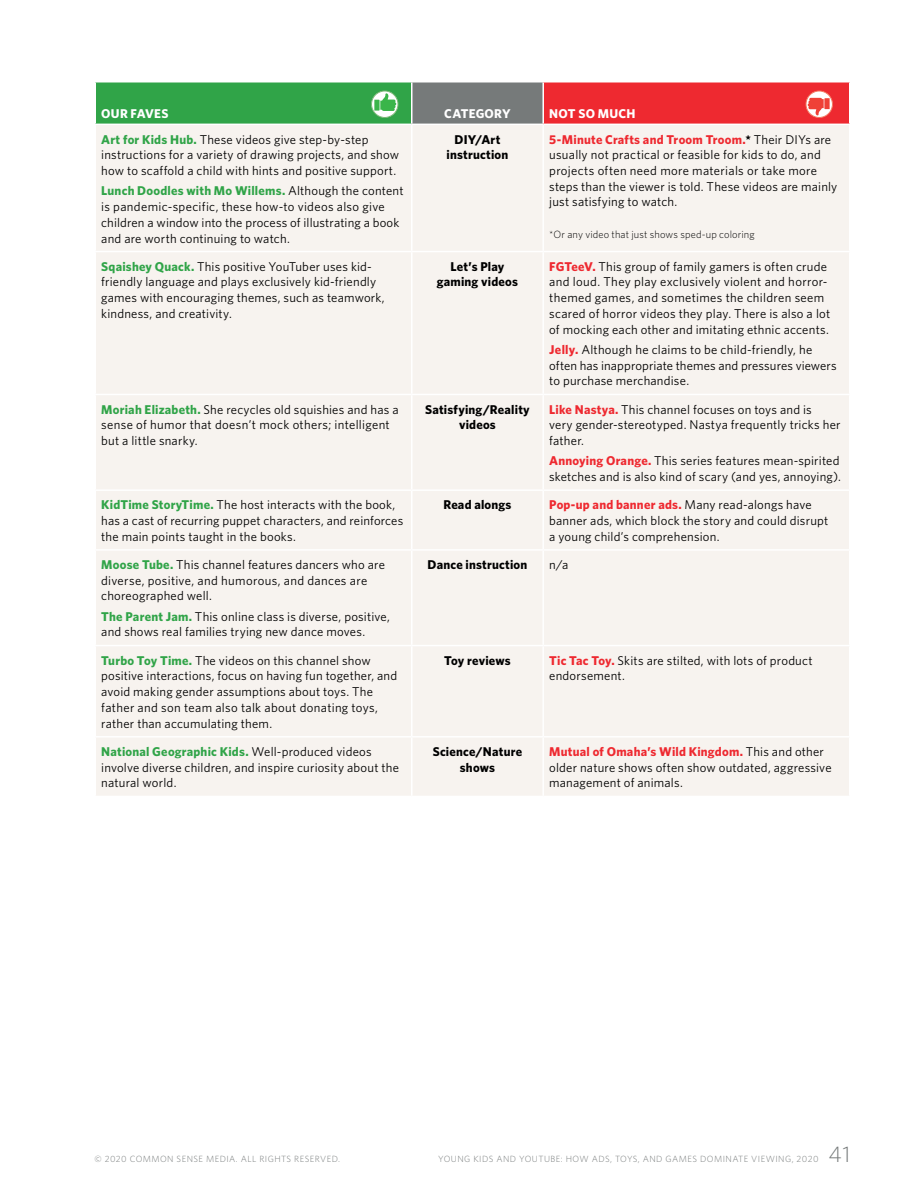
<style>
.page{position:relative;width:918px;height:1188px;background:#fff}
.page>*{position:absolute;margin:0;border:0;box-sizing:border-box;transform-origin:0 0}
.t1{font:300 22.5px "Whitney";color:#767a7a}
.t2{font:12.75px/15.8px "Whitney";letter-spacing:.015em;color:#000}
.t3{font:700 12.75px/15.8px "Whitney";letter-spacing:.015em;color:#000;text-align:center}
.t4{font:700 12.75px "Whitney";letter-spacing:.02em;color:#fff}
.t5{font:300 10.5px "Whitney";letter-spacing:.01em;color:#000}
.t6{font:300 9px "Whitney";letter-spacing:.05em;color:#767a7a}
.s1{font-weight:700;color:#30a448}
.s2{font-weight:700;color:#ee2930}
.s3{font-weight:700}
</style>
<div class="page">
<div style="left:95px;top:82px;width:317px;height:42px;background:#30a448"></div>
<div style="left:412px;top:82px;width:131px;height:42px;background:#767a7a"></div>
<div style="left:543px;top:82px;width:307px;height:42px;background:#ee2930"></div>
<div style="left:96px;top:125px;width:753px;height:671px;background:#f7f3ef"></div>
<hr style="left:411px;top:82px;width:1px;height:42px;background:#fff">
<hr style="left:542px;top:82px;width:2px;height:42px;background:#fff">
<hr style="left:94px;top:82px;width:2px;height:42px;background:#fff">
<hr style="left:849px;top:82px;width:1px;height:42px;background:#fff">
<hr style="left:411px;top:125px;width:1px;height:126px;background:#fff">
<hr style="left:542px;top:125px;width:2px;height:126px;background:#fff">
<hr style="left:94px;top:251px;width:318px;height:1px;background:#fff">
<hr style="left:412px;top:251px;width:131px;height:1px;background:#fff">
<hr style="left:411px;top:252px;width:1px;height:142px;background:#fff">
<hr style="left:543px;top:251px;width:307px;height:1px;background:#fff">
<hr style="left:542px;top:252px;width:2px;height:142px;background:#fff">
<hr style="left:94px;top:394px;width:318px;height:1px;background:#fff">
<hr style="left:412px;top:394px;width:131px;height:1px;background:#fff">
<hr style="left:411px;top:395px;width:1px;height:94px;background:#fff">
<hr style="left:543px;top:394px;width:307px;height:1px;background:#fff">
<hr style="left:542px;top:395px;width:2px;height:94px;background:#fff">
<hr style="left:94px;top:489px;width:318px;height:2px;background:#fff">
<hr style="left:412px;top:489px;width:131px;height:2px;background:#fff">
<hr style="left:411px;top:491px;width:1px;height:58px;background:#fff">
<hr style="left:543px;top:489px;width:307px;height:2px;background:#fff">
<hr style="left:542px;top:491px;width:2px;height:58px;background:#fff">
<hr style="left:94px;top:549px;width:318px;height:2px;background:#fff">
<hr style="left:412px;top:549px;width:131px;height:2px;background:#fff">
<hr style="left:411px;top:551px;width:1px;height:94px;background:#fff">
<hr style="left:543px;top:549px;width:307px;height:2px;background:#fff">
<hr style="left:542px;top:551px;width:2px;height:94px;background:#fff">
<hr style="left:94px;top:645px;width:318px;height:1px;background:#fff">
<hr style="left:412px;top:645px;width:131px;height:1px;background:#fff">
<hr style="left:411px;top:646px;width:1px;height:90px;background:#fff">
<hr style="left:543px;top:645px;width:307px;height:1px;background:#fff">
<hr style="left:542px;top:646px;width:2px;height:90px;background:#fff">
<hr style="left:94px;top:736px;width:318px;height:2px;background:#fff">
<hr style="left:412px;top:736px;width:131px;height:2px;background:#fff">
<hr style="left:411px;top:738px;width:1px;height:58px;background:#fff">
<hr style="left:543px;top:736px;width:307px;height:2px;background:#fff">
<hr style="left:542px;top:738px;width:2px;height:58px;background:#fff">
<svg style="left:372px;top:91px;width:27px;height:27px"></svg>
<div style="left:371px;top:91px;width:27px;height:27px;border:1px solid #7ab876;border-radius:50%"></div>
<svg style="left:806px;top:91px;width:26px;height:26px"></svg>
<div style="left:806px;top:91px;width:27px;height:27px;border:1px solid #f3755e;border-radius:50%"></div>
<p class="t4" style="left:101px;top:105px;width:69px">OUR FAVES</p>
<p class="t4" style="left:444px;top:105px;width:68px">CATEGORY</p>
<p class="t4" style="left:549px;top:105px;width:88px">NOT SO MUCH</p>
<p class="t2" style="left:101px;top:131px;width:299px"><span class="s1">Art for Kids Hub.</span> These videos give step-by-step instructions for a variety of drawing projects, and show how to scaffold a child with hints and positive support.</p>
<p class="t2" style="left:101px;top:183px;width:304px"><span class="s1">Lunch Doodles with Mo Willems.</span> Although the content is pandemic-specific, these how-to videos also give children a window into the process of illustrating a book and are worth continuing to watch.</p>
<p class="t3" style="left:447px;top:131px;width:63px">DIY/Art instruction</p>
<p class="t2" style="left:549px;top:131px;width:290px"><span class="s2">5-Minute Crafts and Troom Troom.</span><span class="s3">*</span> Their DIYs are usually not practical or feasible for kids to do, and projects often need more materials or take more steps than the viewer is told. These videos are mainly just satisfying to watch.</p>
<p class="t5" style="left:549px;top:228px;width:207px">*Or any video that just shows sped-up coloring</p>
<p class="t2" style="left:101px;top:258px;width:285px"><span class="s1">Sqaishey Quack.</span> This positive YouTuber uses kid&shy;friendly language and plays exclusively kid-friendly games with encouraging themes, such as teamwork, kindness, and creativity.</p>
<p class="t3" style="left:437px;top:258px;width:83px">Let’s Play gaming videos</p>
<p class="t2" style="left:549px;top:258px;width:283px"><span class="s2">FGTeeV.</span> This group of family gamers is often crude and loud. They play exclusively violent and horror&shy;themed games, and sometimes the children seem scared of horror videos they play. There is also a lot of mocking each other and imitating ethnic accents.</p>
<p class="t2" style="left:549px;top:341px;width:289px"><span class="s2">Jelly.</span> Although he claims to be child-friendly, he often has inappropriate themes and pressures viewers to purchase merchandise.</p>
<p class="t2" style="left:101px;top:401px;width:299px"><span class="s1">Moriah Elizabeth.</span> She recycles old squishies and has a sense of humor that doesn’t mock others; intelligent but a little snarky.</p>
<p class="t3" style="left:425px;top:401px;width:106px">Satisfying/Reality videos</p>
<p class="t2" style="left:549px;top:401px;width:293px"><span class="s2">Like Nastya.</span> This channel focuses on toys and is<br>very gender-stereotyped. Nastya frequently tricks her father.</p>
<p class="t2" style="left:549px;top:453px;width:293px"><span class="s2">Annoying Orange.</span> This series features mean-spirited sketches and is also kind of scary (and yes, annoying).</p>
<p class="t2" style="left:101px;top:497px;width:304px"><span class="s1">KidTime StoryTime.</span> The host interacts with the book, has a cast of recurring puppet characters, and reinforces the main points taught in the books.</p>
<p class="t3" style="left:443px;top:497px;width:70px">Read alongs</p>
<p class="t2" style="left:549px;top:497px;width:281px"><span class="s2">Pop-up and banner ads.</span> Many read-alongs have banner ads, which block the story and could disrupt a young child’s comprehension.</p>
<p class="t2" style="left:101px;top:556px;width:285px"><span class="s1">Moose Tube.</span> This channel features dancers who are diverse, positive, and humorous, and dances are choreographed well.</p>
<p class="t2" style="left:101px;top:608px;width:290px"><span class="s1">The Parent Jam.</span> This online class is diverse, positive, and shows real families trying new dance moves.</p>
<p class="t3" style="left:428px;top:556px;width:101px">Dance instruction</p>
<p class="t2" style="left:549px;top:556px;width:21px">n/a</p>
<p class="t2" style="left:101px;top:652px;width:298px"><span class="s1">Turbo Toy Time.</span> The videos on this channel show positive interactions, focus on having fun together, and avoid making gender assumptions about toys. The father and son team also talk about donating toys, rather than accumulating them.</p>
<p class="t3" style="left:444px;top:652px;width:68px">Toy reviews</p>
<p class="t2" style="left:549px;top:652px;width:265px"><span class="s2">Tic Tac Toy.</span> Skits are stilted, with lots of product endorsement.</p>
<p class="t2" style="left:101px;top:743px;width:299px"><span class="s1">National Geographic Kids.</span> Well-produced videos involve diverse children, and inspire curiosity about the natural world.</p>
<p class="t3" style="left:433px;top:743px;width:91px">Science/Nature shows</p>
<p class="t2" style="left:549px;top:743px;width:284px"><span class="s2">Mutual of Omaha’s Wild Kingdom.</span> This and other older nature shows often show outdated, aggressive management of animals.</p>
<p class="t6" style="left:94px;top:1153px;width:247px">© 2020 COMMON SENSE MEDIA. ALL RIGHTS RESERVED.</p>
<p class="t6" style="left:438px;top:1153px;width:382px">YOUNG KIDS AND YOUTUBE: HOW ADS, TOYS, AND GAMES DOMINATE VIEWING, 2020</p>
<h1 class="t1" style="left:828px;top:1141px;width:24px">41</h1>
</div>
